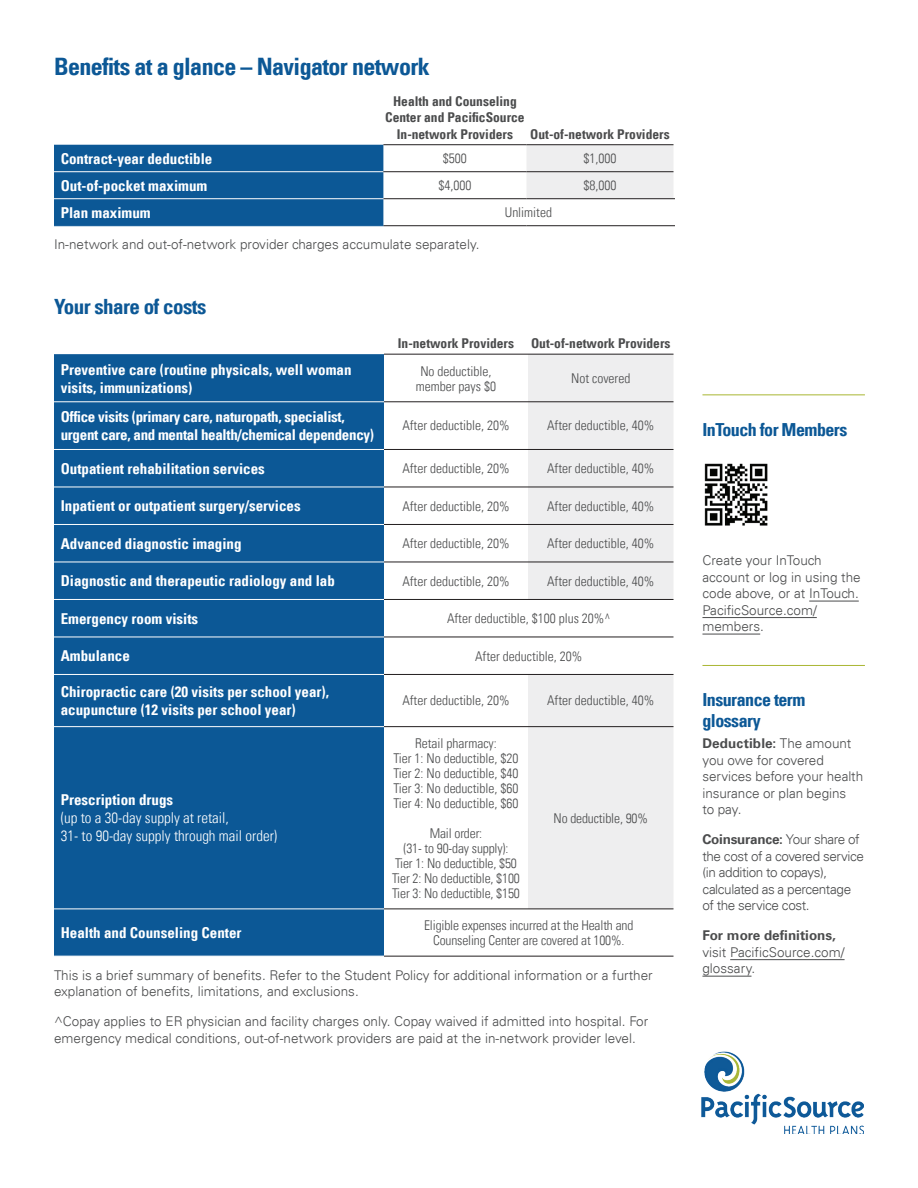
<style>
.page{position:relative;width:918px;height:1188px;background:#fff}
.page>*{position:absolute;margin:0;border:0;box-sizing:border-box;transform-origin:0 0}
.Header_2{font:700 condensed 24px "Univers LT";letter-spacing:-.025em;color:#0c5896}
.Header_3{font:700 condensed 21px "Univers LT";letter-spacing:-.025em;color:#0c5896}
.Sidebar_-_Header{font:700 condensed 18px/21px "Univers LT";letter-spacing:-.03em;color:#0c5896}
.Body{font:700 condensed 15px/18px "Univers LT";color:#fff}
.Body-2{font:700 condensed 15px/18px "Univers LT";letter-spacing:-.02em;color:#fff}
.Body-3{font:300 condensed 15px/18px "Univers LT";color:#fff}
.Body-4{font:300 condensed 13.5px/15px "Univers LT";color:#4b4c4d;text-align:center}
.Body-5{font:300 13.5px/16.5px "Univers LT";color:#4b4c4d}
.Body-6{font:700 condensed 13.5px/16.5px "Univers LT";color:#4b4c4d;text-align:center}
.Callout{font:300 13.5px/16.5px "Univers LT";letter-spacing:-.03em;color:#4b4c4d}
.Table_Style_-_Cost{font:300 condensed 13.5px "Univers LT";color:#4b4c4d}
.s1{font-weight:700}
</style>
<div class="page">
<img style="left:702px;top:1051px;width:162px;height:83px">
<div style="left:54px;top:145px;width:329px;height:80px;background:#0c5896"></div>
<div style="left:526px;top:145px;width:148px;height:53px;background:#eeeeef"></div>
<hr style="left:383px;top:198px;width:144px;height:1px;background:#231f20">
<hr style="left:526px;top:198px;width:149px;height:1px;background:#231f20">
<hr style="left:383px;top:225px;width:144px;height:1px;background:#231f20">
<hr style="left:526px;top:225px;width:149px;height:1px;background:#231f20">
<hr style="left:383px;top:144px;width:144px;height:1px;background:#231f20">
<hr style="left:526px;top:144px;width:148px;height:1px;background:#231f20">
<hr style="left:54px;top:171px;width:329px;height:1px;background:#fff">
<hr style="left:54px;top:198px;width:329px;height:1px;background:#fff">
<hr style="left:383px;top:171px;width:144px;height:1px;background:#231f20">
<hr style="left:526px;top:171px;width:148px;height:1px;background:#231f20">
<hr style="left:54px;top:225px;width:329px;height:1px;background:#0c5896">
<div style="left:54px;top:354px;width:330px;height:602px;background:#0c5896"></div>
<svg style="left:528px;top:355px;width:146px;height:554px;background:#efeff0"></svg>
<hr style="left:384px;top:354px;width:144px;height:1px;background:#231f20">
<hr style="left:528px;top:354px;width:146px;height:1px;background:#231f20">
<hr style="left:384px;top:402px;width:144px;height:1px;background:#231f20">
<hr style="left:528px;top:402px;width:146px;height:1px;background:#231f20">
<hr style="left:384px;top:449px;width:144px;height:1px;background:#231f20">
<hr style="left:528px;top:449px;width:146px;height:1px;background:#231f20">
<hr style="left:384px;top:487px;width:144px;height:1px;background:#231f20">
<hr style="left:528px;top:487px;width:146px;height:1px;background:#231f20">
<hr style="left:384px;top:524px;width:144px;height:1px;background:#231f20">
<hr style="left:528px;top:524px;width:146px;height:1px;background:#231f20">
<hr style="left:384px;top:562px;width:144px;height:1px;background:#231f20">
<hr style="left:528px;top:562px;width:146px;height:1px;background:#231f20">
<hr style="left:384px;top:599px;width:144px;height:1px;background:#231f20">
<hr style="left:528px;top:599px;width:146px;height:1px;background:#231f20">
<hr style="left:384px;top:637px;width:144px;height:1px;background:#231f20">
<hr style="left:528px;top:637px;width:146px;height:1px;background:#231f20">
<hr style="left:384px;top:674px;width:144px;height:1px;background:#231f20">
<hr style="left:528px;top:674px;width:146px;height:1px;background:#231f20">
<hr style="left:384px;top:726px;width:144px;height:1px;background:#231f20">
<hr style="left:528px;top:726px;width:146px;height:1px;background:#231f20">
<hr style="left:384px;top:909px;width:144px;height:1px;background:#231f20">
<hr style="left:528px;top:909px;width:146px;height:1px;background:#231f20">
<hr style="left:384px;top:956px;width:144px;height:1px;background:#231f20">
<hr style="left:528px;top:956px;width:146px;height:1px;background:#231f20">
<hr style="left:54px;top:402px;width:330px;height:1px;background:#fff">
<hr style="left:54px;top:599px;width:330px;height:1px;background:#fff">
<hr style="left:54px;top:637px;width:330px;height:1px;background:#fff">
<hr style="left:54px;top:674px;width:330px;height:1px;background:#fff">
<hr style="left:54px;top:726px;width:330px;height:1px;background:#fff">
<hr style="left:54px;top:909px;width:330px;height:1px;background:#fff">
<hr style="left:54px;top:449px;width:330px;height:1px;background:#fff">
<hr style="left:54px;top:487px;width:330px;height:1px;background:#fff">
<hr style="left:54px;top:524px;width:330px;height:1px;background:#fff">
<hr style="left:54px;top:562px;width:330px;height:1px;background:#fff">
<hr style="left:702px;top:394px;width:163px;height:1px;background:#a9b632">
<img style="left:704px;top:463px;width:64px;height:63px">
<hr style="left:809px;top:601px;width:50px;height:1px;background:#4b4c4d">
<hr style="left:702px;top:617px;width:115px;height:1px;background:#4b4c4d">
<hr style="left:702px;top:634px;width:58px;height:1px;background:#4b4c4d">
<hr style="left:702px;top:665px;width:163px;height:1px;background:#a9b632">
<hr style="left:730px;top:959px;width:115px;height:1px;background:#4b4c4d">
<hr style="left:702px;top:976px;width:50px;height:1px;background:#4b4c4d">
<h2 class="Header_2" style="left:54px;top:52px;width:377px">Benefits at a glance – Navigator network</h2>
<p class="Body-6" style="left:385px;top:93px;width:141px">Health and Counseling<br>Center and PacificSource<br>In-network Providers</p>
<p class="Body-6" style="left:530px;top:126px;width:141px">Out-of-network Providers</p>
<p class="Body" style="left:61px;top:149px;width:153px">Contract-year deductible</p>
<p class="Table_Style_-_Cost" style="left:443px;top:150px;width:25px">$500</p>
<p class="Table_Style_-_Cost" style="left:584px;top:150px;width:34px">$1,000</p>
<p class="Body" style="left:61px;top:176px;width:148px">Out-of-pocket maximum</p>
<p class="Body-4" style="left:438px;top:178px;width:34px">$4,000</p>
<p class="Body-4" style="left:584px;top:178px;width:34px">$8,000</p>
<p class="Body" style="left:61px;top:203px;width:91px">Plan maximum</p>
<p class="Body-4" style="left:505px;top:205px;width:49px">Unlimited</p>
<p class="Body-5" style="left:54px;top:236px;width:427px">In-network and out-of-network provider charges accumulate separately.</p>
<h3 class="Header_3" style="left:54px;top:293px;width:154px">Your share of costs</h3>
<p class="Body-6" style="left:398px;top:335px;width:118px">In-network Providers</p>
<p class="Body-6" style="left:531px;top:335px;width:141px">Out-of-network Providers</p>
<p class="Body" style="left:61px;top:360px;width:292px">Preventive care (routine physicals, well woman visits, immunizations)</p>
<p class="Body-4" style="left:416px;top:363px;width:82px">No deductible, member pays $0</p>
<p class="Body-4" style="left:571px;top:371px;width:61px">Not covered</p>
<p class="Body-2" style="left:61px;top:408px;width:315px">Office visits (primary care, naturopath, specialist, urgent care, and mental health/chemical dependency)</p>
<p class="Body-4" style="left:402px;top:418px;width:109px">After deductible, 20%</p>
<p class="Body-4" style="left:547px;top:418px;width:109px">After deductible, 40%</p>
<p class="Body" style="left:61px;top:459px;width:206px">Outpatient rehabilitation services</p>
<p class="Body-4" style="left:402px;top:461px;width:109px">After deductible, 20%</p>
<p class="Body-4" style="left:547px;top:461px;width:109px">After deductible, 40%</p>
<p class="Body" style="left:61px;top:497px;width:241px">Inpatient or outpatient surgery/services</p>
<p class="Body-4" style="left:402px;top:498px;width:109px">After deductible, 20%</p>
<p class="Body-4" style="left:547px;top:498px;width:109px">After deductible, 40%</p>
<p class="Body" style="left:61px;top:534px;width:182px">Advanced diagnostic imaging</p>
<p class="Body-4" style="left:402px;top:536px;width:109px">After deductible, 20%</p>
<p class="Body-4" style="left:547px;top:536px;width:109px">After deductible, 40%</p>
<p class="Body" style="left:61px;top:572px;width:276px">Diagnostic and therapeutic radiology and lab</p>
<p class="Body-4" style="left:402px;top:573px;width:109px">After deductible, 20%</p>
<p class="Body-4" style="left:547px;top:573px;width:109px">After deductible, 40%</p>
<p class="Body" style="left:61px;top:609px;width:139px">Emergency room visits</p>
<p class="Body-4" style="left:447px;top:611px;width:165px">After deductible, $100 plus 20%^</p>
<p class="Body" style="left:61px;top:647px;width:71px">Ambulance</p>
<p class="Body-4" style="left:475px;top:648px;width:109px">After deductible, 20%</p>
<p class="Body" style="left:61px;top:683px;width:270px">Chiropractic care (20 visits per school year), acupuncture (12 visits per school year)</p>
<p class="Body-4" style="left:402px;top:693px;width:109px">After deductible, 20%</p>
<p class="Body-4" style="left:547px;top:693px;width:109px">After deductible, 40%</p>
<p class="Body-3" style="left:61px;top:791px;width:218px"><span class="s1">Prescription drugs<br></span>(up to a 30-day supply at retail,<br>31- to 90-day supply through mail order)</p>
<p class="Body-4" style="left:415px;top:735px;width:83px">Retail pharmacy:</p>
<p class="Body-4" style="left:393px;top:750px;width:127px;text-align:left">Tier 1: No deductible, $20<br>Tier 2: No deductible, $40</p>
<p class="Body-4" style="left:393px;top:780px;width:127px">Tier 3: No deductible, $60</p>
<p class="Body-4" style="left:393px;top:795px;width:127px">Tier 4: No deductible, $60</p>
<p class="Body-4" style="left:404px;top:825px;width:106px">Mail order:<br>(31- to 90-day supply):</p>
<p class="Body-4" style="left:395px;top:855px;width:123px">Tier 1: No deductible, $50</p>
<p class="Body-4" style="left:392px;top:870px;width:129px">Tier 2: No deductible, $100</p>
<p class="Body-4" style="left:392px;top:885px;width:129px">Tier 3: No deductible, $150</p>
<p class="Body-4" style="left:554px;top:810px;width:96px">No deductible, 90%</p>
<p class="Body-4" style="left:424px;top:918px;width:211px">Eligible expenses incurred at the Health and</p>
<p class="Body-4" style="left:433px;top:933px;width:193px">Counseling Center are covered at 100%.</p>
<p class="Body-5" style="left:54px;top:967px;width:600px">This is a brief summary of benefits. Refer to the Student Policy for additional information or a further explanation of benefits, limitations, and exclusions.</p>
<p class="Body-5" style="left:54px;top:1013px;width:596px">^Copay applies to ER physician and facility charges only. Copay waived if admitted into hospital. For emergency medical conditions, out-of-network providers are paid at the in-network provider level.</p>
<p class="Body" style="left:61px;top:924px;width:182px">Health and Counseling Center</p>
<p class="Sidebar_-_Header" style="left:702px;top:419px;width:146px">InTouch for Members</p>
<p class="Body-5" style="left:702px;top:552px;width:160px">Create your InTouch account or log in using the code above, or at InTouch.<br>PacificSource.com/ members.</p>
<p class="Sidebar_-_Header" style="left:702px;top:689px;width:104px">Insurance term glossary</p>
<p class="Body-5" style="left:702px;top:735px;width:162px"><span class="s1">Deductible:</span> The amount you owe for covered services before your health insurance or plan begins<br>to pay.</p>
<p class="Callout" style="left:702px;top:831px;width:163px"><span class="s1">Coinsurance:</span> Your share of the cost of a covered service (in addition to copays), calculated as a percentage of the service cost.</p>
<p class="Body-5" style="left:702px;top:927px;width:144px"><span class="s1">For more definitions, </span>visit PacificSource.com/ glossary.</p>
</div>
